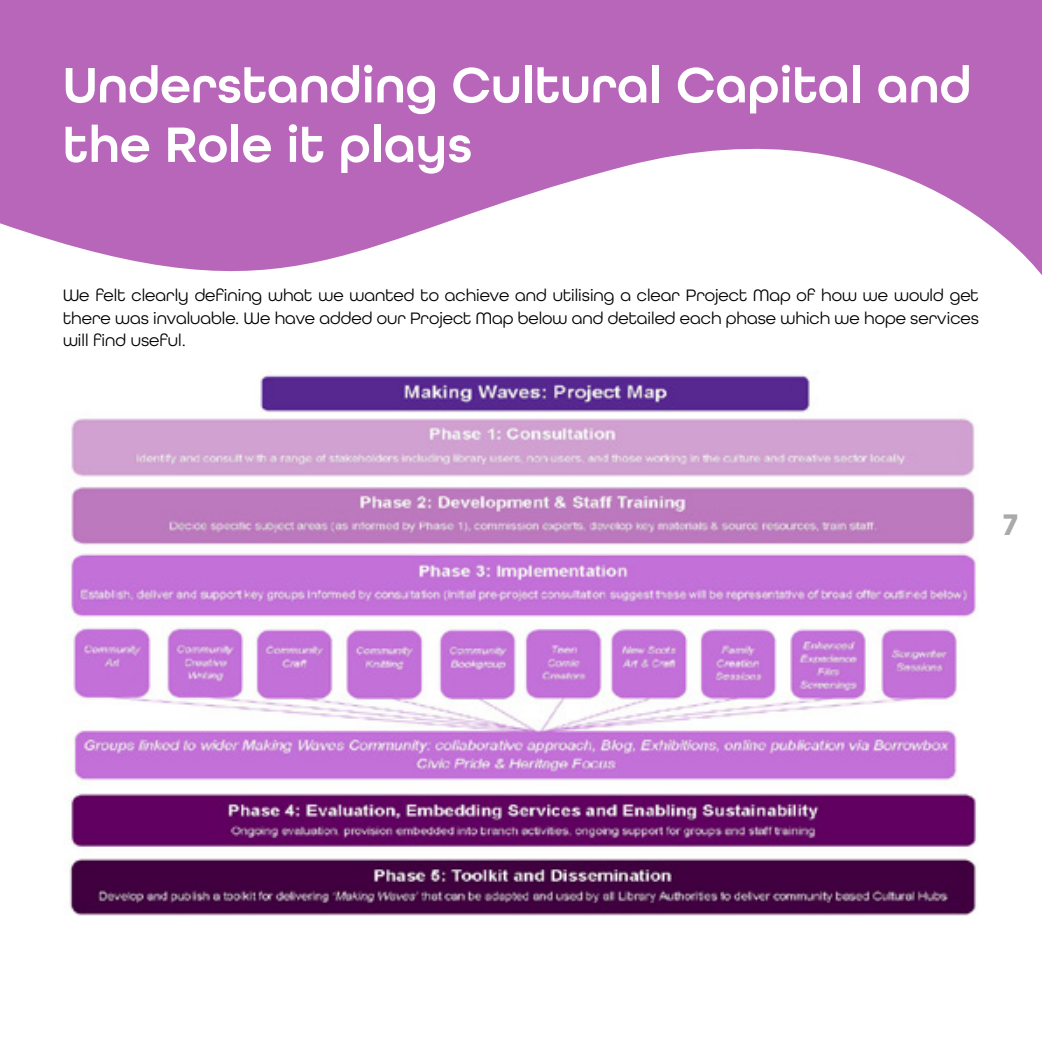
<style>
.page{position:relative;width:1042px;height:1042px;background:#fff}
.page>*{position:absolute;margin:0;border:0;box-sizing:border-box;transform-origin:0 0}
.t1{font:600 52.5px/59.5px "All Round Gothic";color:#fff}
.t2{font:700 31.5px "All Round Gothic";color:#aaa}
.t3{font:17.5px/22.8px "All Round Gothic";color:#000;text-align:justify}
</style>
<div class="page">
<svg style="left:0;top:0;width:1042px;height:275px;fill:#b866ba"></svg>
<img style="left:69px;top:374px;width:910px;height:542px">
<h1 class="t1" style="left:63px;top:55px;width:910px">Understanding Cultural Capital and the Role it plays</h1>
<p class="t3" style="left:63px;top:283px;width:917px">We felt clearly defining what we wanted to achieve and utilising a clear Project Map of how we would get there was invaluable. We have added our Project Map below and detailed each phase which we hope services will find useful.</p>
<h2 class="t2" style="left:1002px;top:505px;width:17px">7</h2>
</div>
